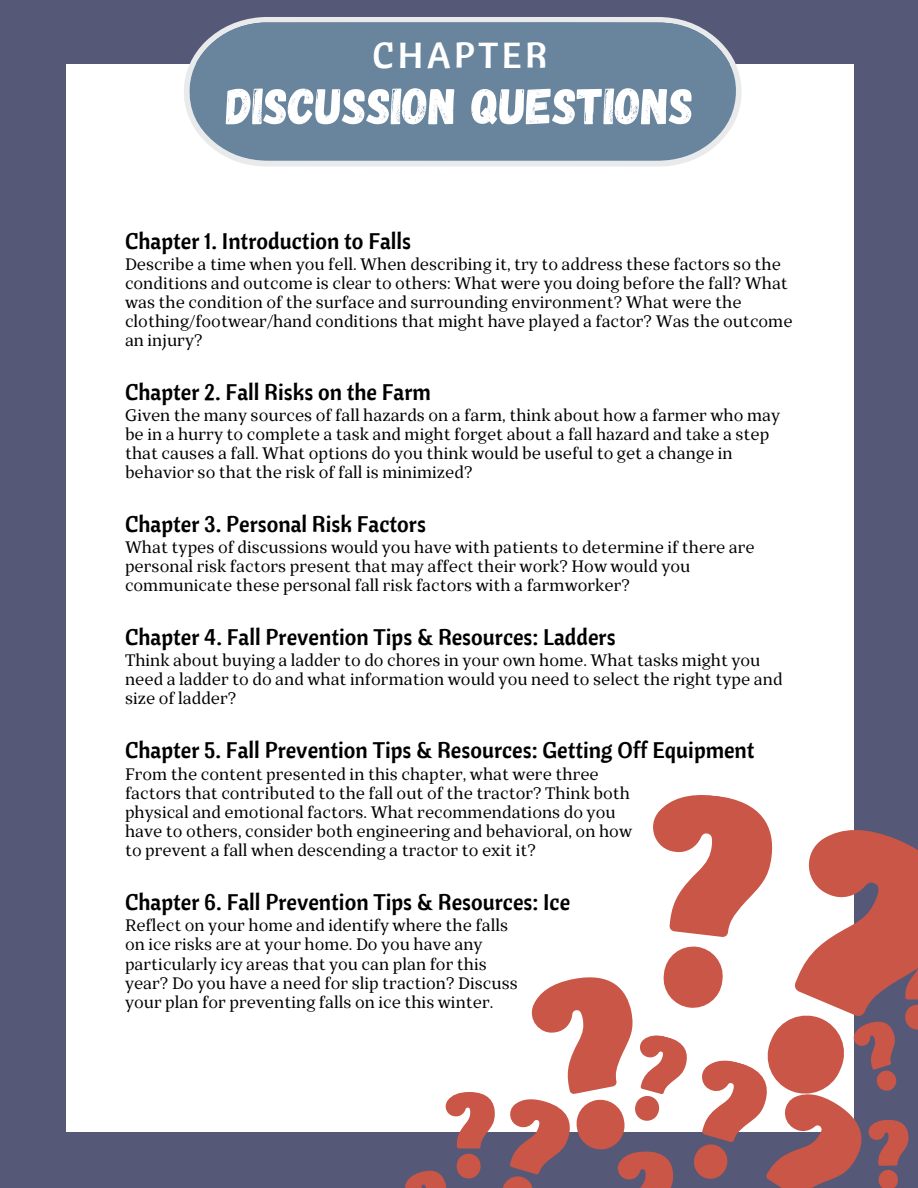
<style>
.page{position:relative;width:918px;height:1188px;background:#565877}
.page>*{position:absolute;margin:0;border:0;box-sizing:border-box;transform-origin:0 0}
.t1{font:51px "Gagalin";color:#fff}
.t2{font:36px "Cantora One";letter-spacing:.1em;color:#fff}
.t3{font:22.5px "Cantora One";color:#000}
.t4{font:16.5px/19.2px "TT Bells";color:#000}
</style>
<div class="page">
<div style="left:66px;top:64px;width:788px;height:1067px;background:#fff"></div>
<svg style="left:184px;top:17px;width:558px;height:150px;fill:#e9eaec"></svg>
<svg style="left:188px;top:22px;width:550px;height:139px;background:#6f89a0"></svg>
<svg style="left:404px;top:795px;width:514px;height:393px"></svg>
<h2 class="t2" style="left:373px;top:32px;width:176px">CHAPTER</h2>
<p class="t1" style="left:226px;top:73px;width:469px">DISCUSSION QUESTIONS</p>
<h1 class="t3" style="left:125px;top:226px;width:288px">Chapter 1. Introduction to Falls</h1>
<h3 class="t4" style="left:125px;top:255px;width:669px">Describe a time when you fell. When describing it, try to address these factors so the conditions and outcome is clear to others: What were you doing before the fall? What was the condition of the surface and surrounding environment? What were the clothing/footwear/hand conditions that might have played a factor? Was the outcome an injury?</h3>
<p class="t3" style="left:125px;top:378px;width:307px">Chapter 2. Fall Risks on the Farm</p>
<h3 class="t4" style="left:125px;top:406px;width:657px">Given the many sources of fall hazards on a farm, think about how a farmer who may be in a hurry to complete a task and might forget about a fall hazard and take a step that causes a fall. What options do you think would be useful to get a change in behavior so that the risk of fall is minimized?</h3>
<p class="t3" style="left:125px;top:510px;width:302px">Chapter 3. Personal Risk Factors</p>
<h3 class="t4" style="left:125px;top:538px;width:631px">What types of discussions would you have with patients to determine if there are personal risk factors present that may affect their work? How would you communicate these personal fall risk factors with a farmworker?</h3>
<p class="t3" style="left:125px;top:623px;width:492px">Chapter 4. Fall Prevention Tips &amp; Resources: Ladders</p>
<h3 class="t4" style="left:125px;top:651px;width:659px">Think about buying a ladder to do chores in your own home. What tasks might you need a ladder to do and what information would you need to select the right type and size of ladder?</h3>
<p class="t3" style="left:125px;top:736px;width:631px">Chapter 5. Fall Prevention Tips &amp; Resources: Getting Off Equipment</p>
<h3 class="t4" style="left:125px;top:765px;width:509px">From the content presented in this chapter, what were three factors that contributed to the fall out of the tractor? Think both physical and emotional factors. What recommendations do you have to others, consider both engineering and behavioral, on how to prevent a fall when descending a tractor to exit it?</h3>
<p class="t3" style="left:125px;top:888px;width:447px">Chapter 6. Fall Prevention Tips &amp; Resources: Ice</p>
<h3 class="t4" style="left:125px;top:916px;width:394px">Reflect on your home and identify where the falls on ice risks are at your home. Do you have any particularly icy areas that you can plan for this year? Do you have a need for slip traction? Discuss your plan for preventing falls on ice this winter.</h3>
</div>
